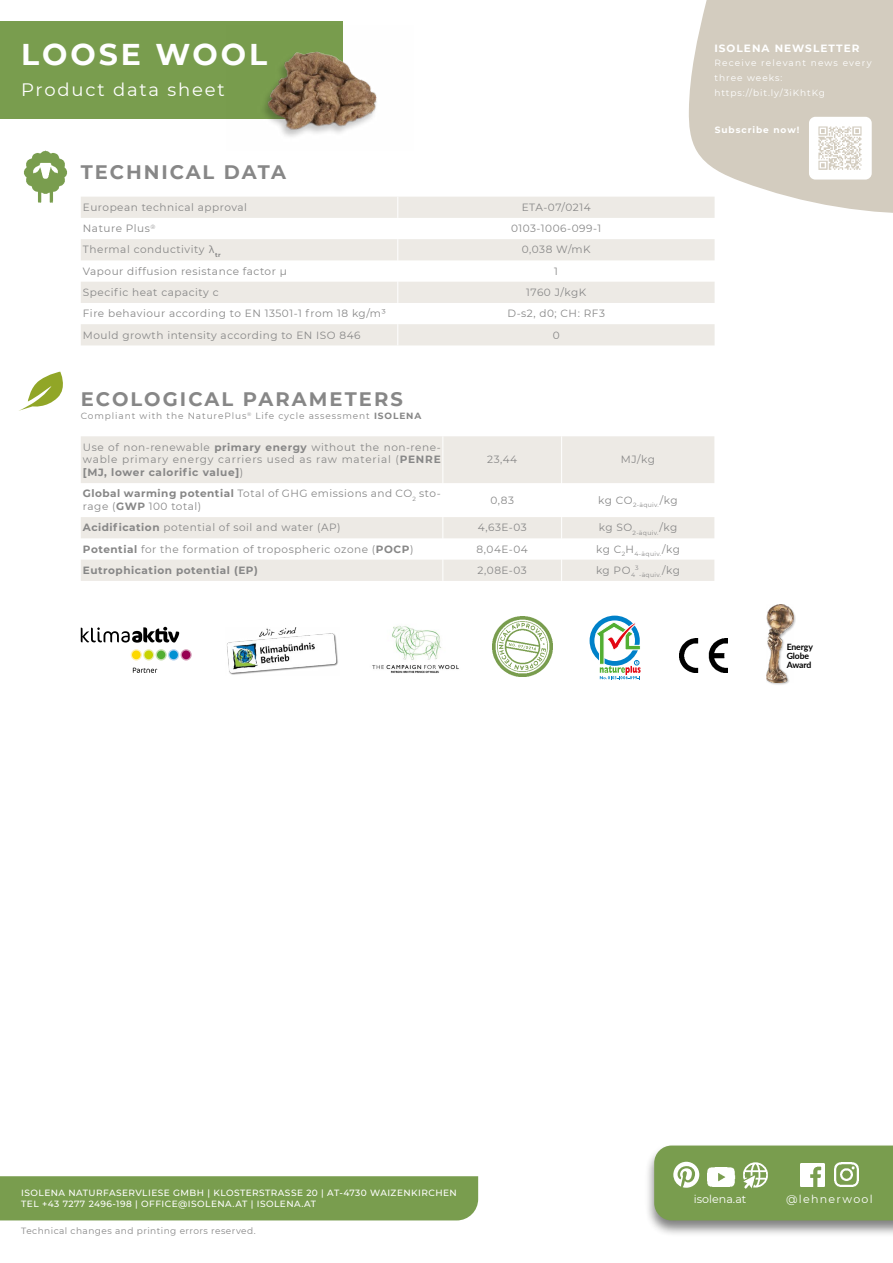
<style>
.page{position:relative;width:893px;height:1263px;background:#fff}
.page>*{position:absolute;margin:0;border:0;box-sizing:border-box;transform-origin:0 0}
.t1{font:700 30px "Montserrat";letter-spacing:.1em;color:#fff}
.t2{font:700 19.5px "Montserrat";letter-spacing:.1em;color:#878787}
.t3{font:18px "Montserrat";letter-spacing:.1em;color:#fff}
.t4{font:11.1px "Montserrat";letter-spacing:.11em;color:#fff}
.t5{font:11.1px "Montserrat";color:#fff}
.t6{font:10.5px/12.8px "Montserrat";letter-spacing:.05em;color:#878787;text-align:justify}
.t7{font:700 10.5px "Montserrat";letter-spacing:.05em;color:#878787}
.t8{font:700 10.5px "Montserrat";letter-spacing:.1em;color:#fff}
.t9{font:500 9px/11.4px "Montserrat";letter-spacing:.05em;color:#fff}
.t10{font:9px/14.9px "Montserrat";letter-spacing:.115em;color:#fff}
.t11{font:9px "Montserrat";letter-spacing:.085em;color:#878787}
.t12{font:9px "Montserrat";letter-spacing:.05em;color:#878787}
.t13{font:700 9px "Montserrat";letter-spacing:.105em;color:#fff}
.t14{font:700 8.7px/8.7px "Lato";letter-spacing:-.01em;color:#000}
.t15{font:6.15px "Montserrat";letter-spacing:.05em;color:#878787}
.s1{font-family:"Source Code Variable"}
.s2{font-weight:700}
</style>
<div class="page">
<div style="left:0;top:1176px;width:478px;height:44px;background:#799d4e"></div>
<div style="left:644px;top:1143px;width:249px;height:94px;background:#000;opacity:.5"></div>
<svg style="left:654px;top:1145px;width:239px;height:75px;background:#81a259"></svg>
<img style="left:708px;top:1168px;width:27px;height:19px">
<img style="left:800px;top:1163px;width:24px;height:24px">
<img style="left:835px;top:1163px;width:23px;height:24px">
<img style="left:24px;top:151px;width:43px;height:52px">
<svg style="left:81px;top:197px;width:634px;height:148px;fill:#edeae5"></svg>
<svg style="left:397px;top:197px;width:1px;height:148px"></svg>
<div style="left:0;top:21px;width:342px;height:98px;background:#799d4e"></div>
<img style="left:264px;top:26px;width:113px;height:111px">
<svg style="left:689px;top:0;width:204px;height:215px;background:#d8d2c7"></svg>
<div style="left:809px;top:117px;width:63px;height:63px;background:#fff;border-radius:6px"></div>
<img style="left:818px;top:126px;width:44px;height:44px">
<img style="left:680px;top:639px;width:47px;height:34px">
<div style="left:590px;top:616px;width:50px;height:50px;border:5px solid #0081c9;border-radius:50%"></div>
<svg style="left:595px;top:621px;width:46px;height:58px"></svg>
<div style="left:766px;top:604px;width:30px;height:81px;background:#000;opacity:.25"></div>
<img style="left:766px;top:605px;width:27px;height:77px">
<img style="left:493px;top:617px;width:60px;height:60px">
<img style="left:372px;top:625px;width:87px;height:48px">
<img style="left:227px;top:627px;width:111px;height:48px">
<svg style="left:181px;top:649px;width:11px;height:11px"></svg>
<div style="left:182px;top:650px;width:8px;height:9px;background:#970052;border-radius:50%"></div>
<svg style="left:143px;top:649px;width:11px;height:11px"></svg>
<div style="left:144px;top:650px;width:9px;height:9px;background:#c8d300;border-radius:50%"></div>
<svg style="left:156px;top:649px;width:11px;height:11px"></svg>
<div style="left:157px;top:651px;width:8px;height:8px;background:#52ae32;border-radius:50%"></div>
<svg style="left:168px;top:649px;width:11px;height:11px"></svg>
<div style="left:169px;top:650px;width:9px;height:9px;background:#0091d3;border-radius:50%"></div>
<svg style="left:131px;top:649px;width:11px;height:11px"></svg>
<div style="left:132px;top:650px;width:9px;height:9px;background:#fdd800;border-radius:50%"></div>
<svg style="left:81px;top:627px;width:98px;height:16px"></svg>
<svg style="left:133px;top:668px;width:24px;height:5px"></svg>
<svg style="left:81px;top:436px;width:633px;height:145px;fill:#edeae5"></svg>
<hr style="left:442px;top:436px;width:1px;height:47px;background:#fff">
<hr style="left:561px;top:436px;width:1px;height:47px;background:#fff">
<hr style="left:442px;top:483px;width:1px;height:34px;background:#fff">
<hr style="left:561px;top:483px;width:1px;height:34px;background:#fff">
<svg style="left:442px;top:517px;width:1px;height:64px"></svg>
<svg style="left:561px;top:517px;width:1px;height:64px"></svg>
<svg style="left:19px;top:372px;width:44px;height:39px"></svg>
<h1 class="t1" style="left:21px;top:33px;width:248px">LOOSE WOOL</h1>
<h3 class="t3" style="left:21px;top:77px;width:205px">Product data sheet</h3>
<h2 class="t2" style="left:81px;top:158px;width:207px">TECHNICAL DATA</h2>
<p class="t6" style="left:83px;top:200px;width:166px">European technical approval</p>
<p class="t6" style="left:522px;top:200px;width:70px">ETA-07/0214</p>
<p class="t6" style="left:83px;top:222px;width:74px">Nature Plus<sup>®</sup></p>
<p class="t6" style="left:511px;top:222px;width:92px">0103-1006-099-1</p>
<p class="t6" style="left:83px;top:243px;width:139px">Thermal conductivity <span class="s1">λ</span><sub>tr</sub></p>
<p class="t6" style="left:522px;top:243px;width:70px">0,038 W/mK</p>
<p class="t6" style="left:83px;top:264px;width:205px">Vapour diffusion resistance factor μ</p>
<p class="t6" style="left:554px;top:264px;width:5px">1</p>
<p class="t6" style="left:83px;top:285px;width:137px">Specific heat capacity c</p>
<p class="t6" style="left:526px;top:285px;width:62px">1760 J/kgK</p>
<p class="t6" style="left:83px;top:307px;width:304px">Fire behaviour according to EN 13501-1 from 18 kg/m³</p>
<p class="t6" style="left:507px;top:307px;width:99px">D-s2, d0; CH: RF3</p>
<p class="t6" style="left:83px;top:328px;width:279px">Mould growth intensity according to EN ISO 846</p>
<p class="t6" style="left:553px;top:328px;width:8px">0</p>
<h2 class="t2" style="left:81px;top:385px;width:324px">ECOLOGICAL PARAMETERS</h2>
<p class="t11" style="left:81px;top:409px;width:342px">Compliant with the NaturePlus<sup>®</sup> Life cycle assessment <span class="s2">ISOLENA</span></p>
<p class="t6" style="left:83px;top:440px;width:359px">Use of non-renewable <span class="s2">primary energy</span> without the non-rene&shy;wable primary energy carriers used as raw material (<span class="s2">PENRE [MJ, lower calorific value]</span>)</p>
<p class="t6" style="left:487px;top:453px;width:31px">23,44</p>
<p class="t6" style="left:621px;top:453px;width:36px">MJ/kg</p>
<p class="t6" style="left:83px;top:487px;width:359px"><span class="s2">Global warming potential</span> Total of GHG emissions and CO<sub>2</sub> sto&shy;rage (<span class="s2">GWP</span> 100 total)</p>
<p class="t6" style="left:491px;top:493px;width:25px">0,83</p>
<p class="t15" style="left:598px;top:501px;width:81px"><sup>kg</sup> <sup>CO</sup>2-äquiv.<sup>/kg</sup></p>
<p class="t6" style="left:83px;top:521px;width:259px"><span class="s2">Acidification</span> potential of soil and water (AP)</p>
<p class="t6" style="left:478px;top:521px;width:50px">4,63E-03</p>
<p class="t15" style="left:599px;top:528px;width:80px"><sup>kg</sup> <sup>SO</sup>2-äquiv.<sup>/kg</sup></p>
<p class="t6" style="left:83px;top:542px;width:332px"><span class="s2">Potential</span> for the formation of tropospheric ozone (<span class="s2">POCP</span>)</p>
<p class="t6" style="left:477px;top:542px;width:53px">8,04E-04</p>
<p class="t15" style="left:596px;top:550px;width:85px"><sup>kg</sup> <sup>C</sup>2<sup>H</sup>4-äquiv.<sup>/kg</sup></p>
<p class="t7" style="left:83px;top:563px;width:176px">Eutrophication potential (EP)</p>
<p class="t6" style="left:478px;top:563px;width:51px">2,08E-03</p>
<p class="t6" style="left:596px;top:563px;width:41px">kg PO<sub>4</sub></p>
<p class="t15" style="left:635px;top:564px;width:5px">3</p>
<p class="t15" style="left:639px;top:571px;width:42px">-äquiv.<sup>/kg</sup></p>
<p class="t8" style="left:714px;top:40px;width:147px">ISOLENA NEWSLETTER</p>
<p class="t10" style="left:714px;top:55px;width:159px">Receive relevant news every three weeks: https://bit.ly/3iKhtKg</p>
<p class="t13" style="left:715px;top:123px;width:86px">Subscribe now!</p>
<p class="t14" style="left:787px;top:642px;width:28px">Energy<br>Globe<br>Award</p>
<p class="t9" style="left:21px;top:1186px;width:437px">ISOLENA NATURFASERVLIESE GMBH | KLOSTERSTRASSE 20 | AT-4730 WAIZENKIRCHEN<br>TEL +43 7277 2496-198 | OFFICE@ISOLENA.AT | ISOLENA.AT</p>
<p class="t5" style="left:694px;top:1191px;width:54px">isolena.at</p>
<p class="t4" style="left:786px;top:1191px;width:88px">@lehnerwool</p>
<p class="t12" style="left:21px;top:1225px;width:236px">Technical changes and printing errors reserved.</p>
</div>
